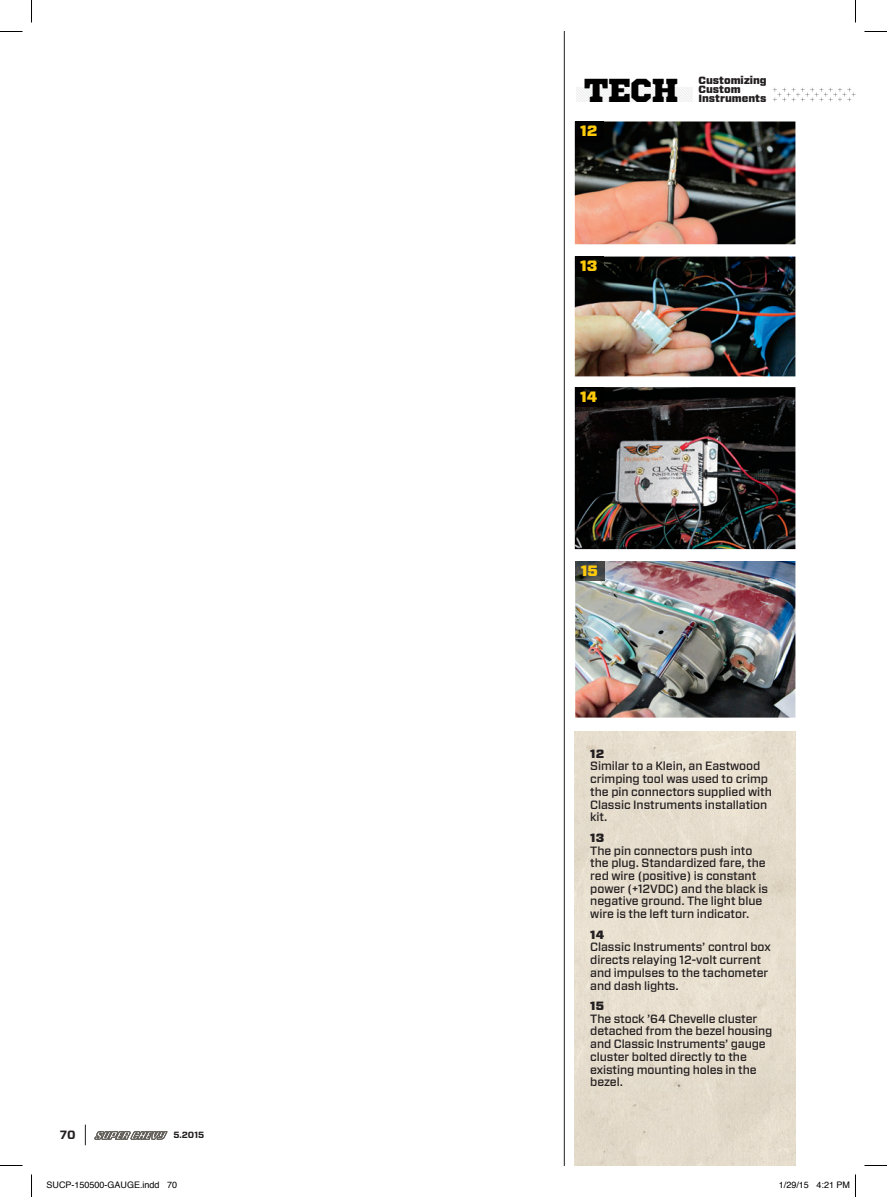
<style>
.page{position:relative;width:887px;height:1197px;background:#fff}
.page>*{position:absolute;margin:0;border:0;box-sizing:border-box;transform-origin:0 0}
.t1{font:33.15px "Sports World";color:#000}
.t2{font:900 15px "Forza";letter-spacing:-.005em;color:#feca0a}
.t3{font:500 12px/12.8px "Forza";letter-spacing:-.005em;color:#231f20}
.t4{font:900 12px "Forza";letter-spacing:-.005em;color:#231f20}
.t5{font:700 12px "Forza";color:#231f20}
.t6{font:900 10.5px/9px "Forza";letter-spacing:-.005em;color:#231f20}
.t7{font:9px "Helvetica";color:#000}
.t8{font:700 9px "Forza";color:#231f20}
</style>
<div class="page">
<svg style="left:94px;top:1131px;width:73px;height:9px"></svg>
<svg style="left:85px;top:1125px;width:1px;height:20px"></svg>
<div style="left:574px;top:731px;width:221px;height:435px;background:#e5ddcd"></div>
<hr style="left:564px;top:32px;width:1px;height:1134px;background:#231f20">
<svg style="left:576px;top:88px;width:116px;height:14px"></svg>
<svg style="left:773px;top:88px;width:82px;height:14px"></svg>
<img style="left:575px;top:561px;width:220px;height:157px">
<img style="left:575px;top:561px;width:29px;height:20px">
<img style="left:574px;top:122px;width:221px;height:122px">
<img style="left:575px;top:122px;width:29px;height:19px">
<img style="left:574px;top:257px;width:221px;height:119px">
<img style="left:575px;top:257px;width:29px;height:19px">
<img style="left:574px;top:387px;width:221px;height:162px">
<img style="left:575px;top:387px;width:29px;height:20px">
<svg style="left:0;top:31px;width:22px;height:1px"></svg>
<svg style="left:864px;top:31px;width:22px;height:1px"></svg>
<svg style="left:0;top:1165px;width:22px;height:1px"></svg>
<svg style="left:864px;top:1165px;width:22px;height:1px"></svg>
<svg style="left:31px;top:0;width:1px;height:22px"></svg>
<svg style="left:31px;top:1174px;width:1px;height:23px"></svg>
<svg style="left:855px;top:0;width:1px;height:22px"></svg>
<svg style="left:855px;top:1174px;width:1px;height:23px"></svg>
<h1 class="t1" style="left:584px;top:63px;width:96px">TECH</h1>
<p class="t6" style="left:698px;top:76px;width:70px">Customizing<br>Custom<br>Instruments</p>
<p class="t2" style="left:580px;top:121px;width:19px">12</p>
<p class="t2" style="left:580px;top:256px;width:19px">13</p>
<p class="t2" style="left:580px;top:387px;width:19px">14</p>
<p class="t2" style="left:580px;top:560px;width:19px">15</p>
<p class="t5" style="left:60px;top:1127px;width:17px">70</p>
<p class="t8" style="left:173px;top:1129px;width:32px">5. 2015</p>
<p class="t4" style="left:590px;top:745px;width:15px">12</p>
<p class="t3" style="left:590px;top:760px;width:183px">Similar to a Klein, an Eastwood crimping tool was used to crimp the pin connectors supplied with<br>Classic Instruments installation kit.</p>
<p class="t4" style="left:590px;top:829px;width:15px">13</p>
<p class="t3" style="left:590px;top:844px;width:179px">The pin connectors push into the plug. Standardized fare, the red wire (positive) is constant power (+12VDC) and the black is negative ground. The light blue wire is the left turn indicator.</p>
<p class="t4" style="left:590px;top:926px;width:15px">14</p>
<p class="t3" style="left:590px;top:941px;width:182px">Classic Instruments’ control box directs relaying 12-volt current and impulses to the tachometer and dash lights.</p>
<p class="t4" style="left:590px;top:998px;width:15px">15</p>
<p class="t3" style="left:590px;top:1012px;width:183px">The stock ’64 Chevelle cluster detached from the bezel housing and Classic Instruments’ gauge cluster bolted directly to the existing mounting holes in the bezel.</p>
<p class="t7" style="left:46px;top:1178px;width:132px">SUCP-150500-GAUGE.indd 70</p>
<p class="t7" style="left:778px;top:1178px;width:73px">1/29/15 4:21 PM</p>
</div>
